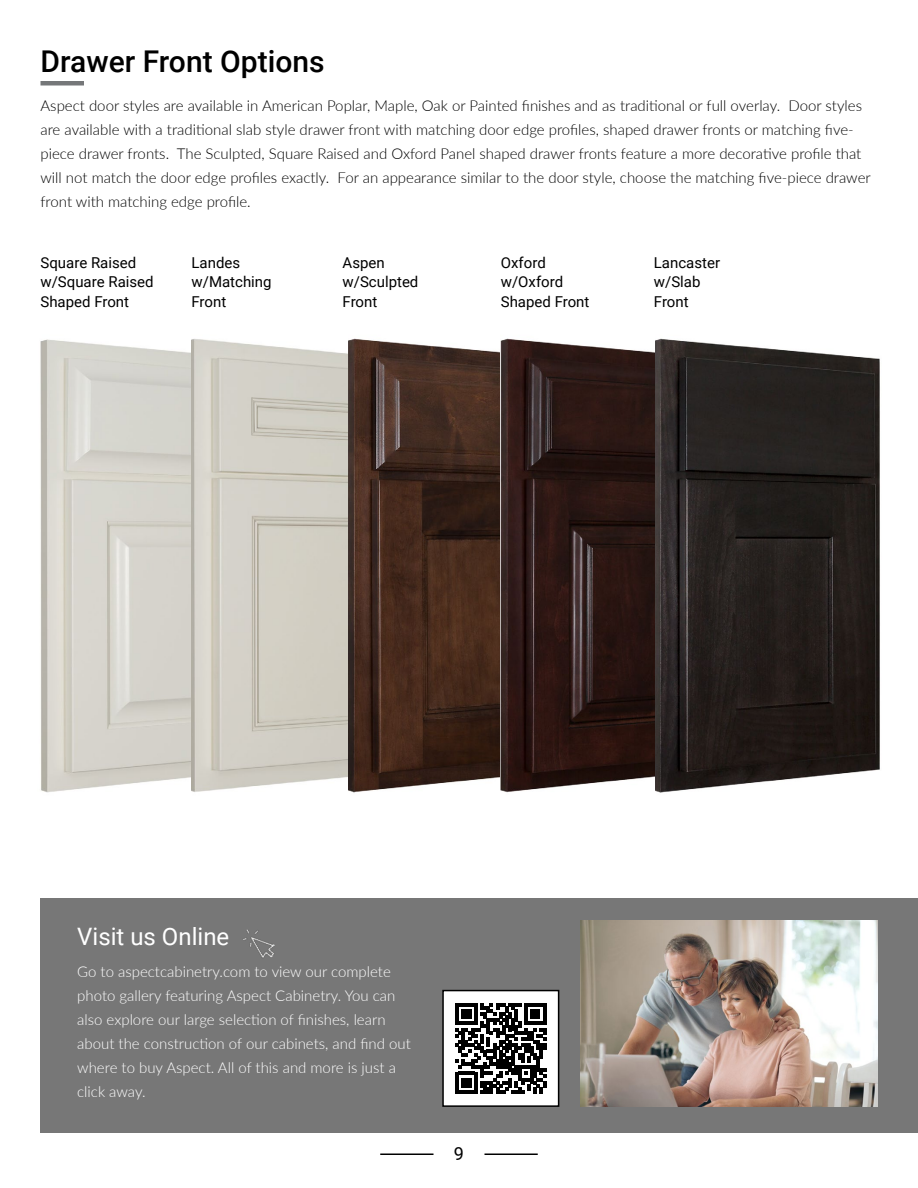
<style>
.page{position:relative;width:918px;height:1188px;background:#fff}
.page>*{position:absolute;margin:0;border:0;box-sizing:border-box;transform-origin:0 0}
.t1{font:500 30px "Roboto";color:#000}
.t2{font:24px "Roboto";color:#fff}
.t3{font:18px "Roboto";color:#000}
.t4{font:300 15px/24px "Lato";color:#000}
.t5{font:300 15px/24px "Lato";color:#fff}
.t6{font:15px/19.5px "Roboto";color:#000}
</style>
<div class="page">
<hr style="left:484px;top:1154px;width:54px;height:1px;background:#000">
<hr style="left:380px;top:1154px;width:54px;height:1px;background:#000">
<div style="left:40px;top:899px;width:878px;height:234px;background:#777"></div>
<div style="left:443px;top:991px;width:116px;height:115px;background:#fff"></div>
<svg style="left:456px;top:1003px;width:90px;height:91px"></svg>
<div style="left:442px;top:990px;width:117px;height:117px;border:2px solid #000"></div>
<img style="left:580px;top:921px;width:298px;height:186px">
<img style="left:40px;top:339px;width:152px;height:454px">
<img style="left:192px;top:339px;width:156px;height:453px">
<img style="left:348px;top:338px;width:153px;height:455px">
<img style="left:501px;top:338px;width:155px;height:455px">
<img style="left:656px;top:338px;width:224px;height:455px">
<div style="left:40px;top:81px;width:44px;height:5px;background:#757779"></div>
<img style="left:243px;top:929px;width:32px;height:29px">
<h1 class="t1" style="left:40px;top:40px;width:286px">Drawer Front Options</h1>
<p class="t4" style="left:40px;top:93px;width:832px">Aspect door styles are available in American Poplar, Maple, Oak or Painted finishes and as traditional or full overlay. Door styles are available with a traditional slab style drawer front with matching door edge profiles, shaped drawer fronts or matching five&shy;piece drawer fronts. The Sculpted, Square Raised and Oxford Panel shaped drawer fronts feature a more decorative profile that will not match the door edge profiles exactly. For an appearance similar to the door style, choose the matching five-piece drawer front with matching edge profile.</p>
<p class="t6" style="left:40px;top:252px;width:115px">Square Raised w/Square Raised<br>Shaped Front</p>
<p class="t6" style="left:192px;top:252px;width:82px">Landes w/Matching<br>Front</p>
<p class="t6" style="left:343px;top:252px;width:77px">Aspen w/Sculpted<br>Front</p>
<p class="t6" style="left:501px;top:252px;width:90px">Oxford w/Oxford<br>Shaped Front</p>
<p class="t6" style="left:654px;top:252px;width:68px">Lancaster w/Slab<br>Front</p>
<h2 class="t2" style="left:77px;top:920px;width:154px">Visit us Online</h2>
<p class="t5" style="left:77px;top:959px;width:335px">Go to aspectcabinetry.com to view our complete photo gallery featuring Aspect Cabinetry. You can also explore our large selection of finishes, learn about the construction of our cabinets, and find out where to buy Aspect. All of this and more is just a click away.</p>
<p class="t3" style="left:454px;top:1141px;width:12px">9</p>
</div>
